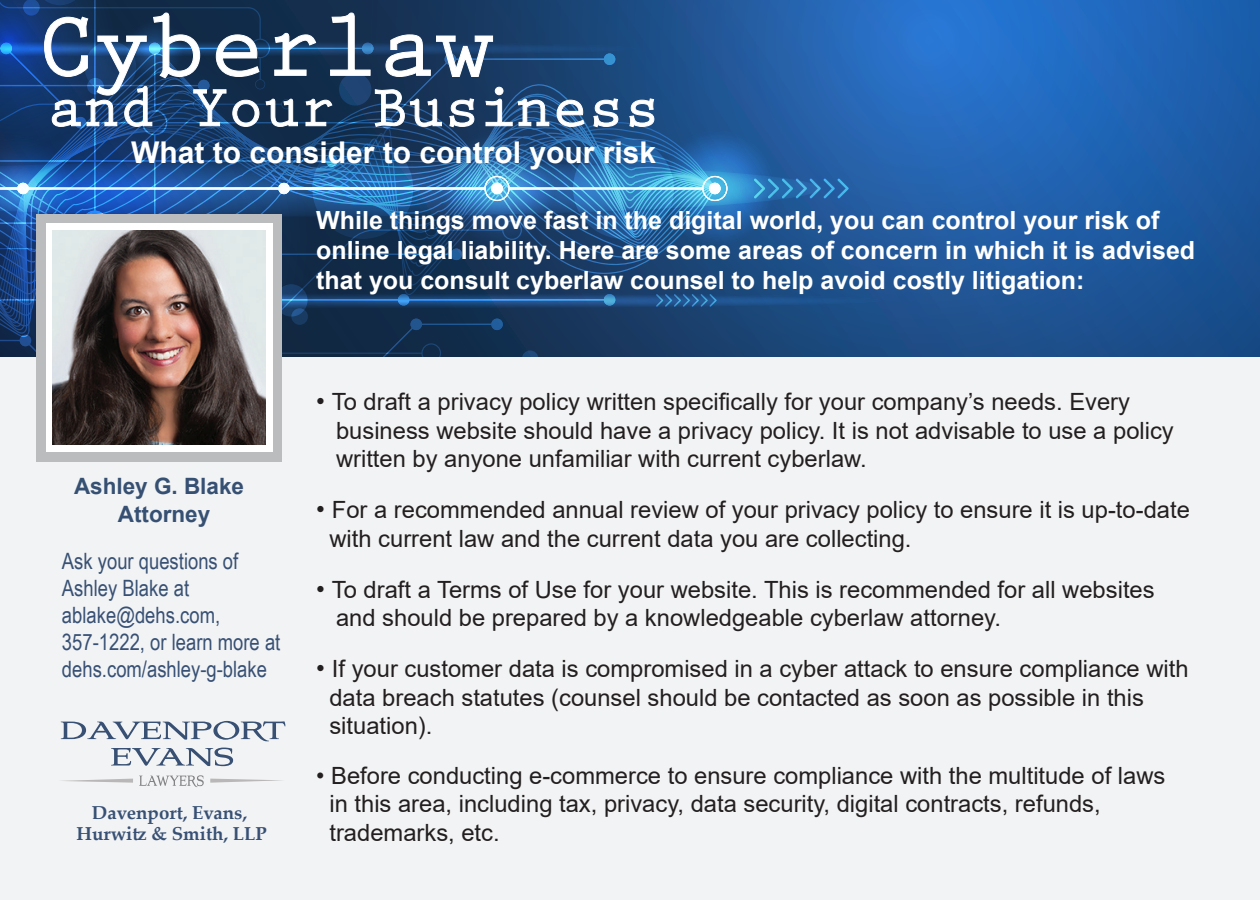
<style>
.page{position:relative;width:1260px;height:900px;background:#fff}
.page>*{position:absolute;margin:0;border:0;box-sizing:border-box;transform-origin:0 0}
.t1{font:700 95px "Prestige Elite Std";color:#fff}
.t2{font:700 60px "Prestige Elite Std";color:#fff}
.t3{font:700 30px "Arial";color:#fff}
.t4{font:700 25px/30px "Arial";color:#fff}
.t5{font:23.75px/28.5px "Arial";color:#231f20}
.t6{font:22.5px/27px "Arial Narrow";color:#375074}
.t7{font:700 22.5px/28px "Arial";color:#365073;text-align:center}
.t8{font:700 18.75px/20.2px "Palatino Linotype";color:#375074;text-align:center}
.s1{font-size:25px}
</style>
<div class="page">
<svg style="left:0;top:249px;width:371px;height:44px;background:#14325c"></svg>
<svg style="left:371px;top:0;width:889px;height:358px;background:#20589b"></svg>
<svg style="left:0;top:293px;width:881px;height:15px;background:#1f5085"></svg>
<svg style="left:727px;top:160px;width:93px;height:57px;background:#296fb1"></svg>
<div style="left:0;top:358px;width:1260px;height:542px;background:#f2f3f4"></div>
<div style="left:36px;top:214px;width:246px;height:248px;background:#babcbe"></div>
<div style="left:46px;top:223px;width:226px;height:228px;background:#fff"></div>
<img style="left:52px;top:249px;width:214px;height:195px">
<svg style="left:61px;top:721px;width:224px;height:20px"></svg>
<svg style="left:111px;top:748px;width:122px;height:18px"></svg>
<svg style="left:139px;top:775px;width:65px;height:12px"></svg>
<svg style="left:62px;top:779px;width:71px;height:4px"></svg>
<svg style="left:210px;top:779px;width:72px;height:4px"></svg>
<svg style="left:0;top:0;width:727px;height:249px;background:#2e5887"></svg>
<h1 class="t1" style="left:37px;top:-5px;width:457px">Cyberlaw</h1>
<h2 class="t2" style="left:48px;top:75px;width:614px">and Your Business</h2>
<p class="t3" style="left:131px;top:131px;width:527px">What to consider to control your risk</p>
<p class="t4" style="left:316px;top:205px;width:881px">While things move fast in the digital world, you can control your risk of online legal liability. Here are some areas of concern in which it is advised that you consult cyberlaw counsel to help avoid costly litigation:</p>
<p class="t7" style="left:74px;top:472px;width:172px">Ashley G. Blake<br>Attorney</p>
<p class="t6" style="left:62px;top:547px;width:220px">Ask your questions of<br>Ashley Blake at ablake@dehs.com,<br>357-1222, or learn more at dehs.com/ashley-g-blake</p>
<p class="t8" style="left:76px;top:802px;width:192px">Davenport, Evans,<br>Hurwitz &amp; Smith, LLP</p>
<p class="t5" style="left:336px;top:388px;width:839px;text-indent:-20px"><span class="s1">•</span> To draft a privacy policy written specifically for your company’s needs. Every business website should have a privacy policy. It is not advisable to use a policy written by anyone unfamiliar with current cyberlaw.</p>
<p class="t5" style="left:329px;top:496px;width:862px;text-indent:-13px"><span class="s1">•</span> For a recommended annual review of your privacy policy to ensure it is up-to-date with current law and the current data you are collecting.</p>
<p class="t5" style="left:336px;top:575px;width:820px;text-indent:-20px"><span class="s1">•</span> To draft a Terms of Use for your website. This is recommended for all websites and should be prepared by a knowledgeable cyberlaw attorney.</p>
<p class="t5" style="left:329px;top:655px;width:861px;text-indent:-13px"><span class="s1">•</span> If your customer data is compromised in a cyber attack to ensure compliance with data breach statutes (counsel should be contacted as soon as possible in this situation).</p>
<p class="t5" style="left:329px;top:761px;width:837px;text-indent:-13px">• Before conducting e-commerce to ensure compliance with the multitude of laws in this area, including tax, privacy, data security, digital contracts, refunds, trademarks, etc.</p>
</div>
